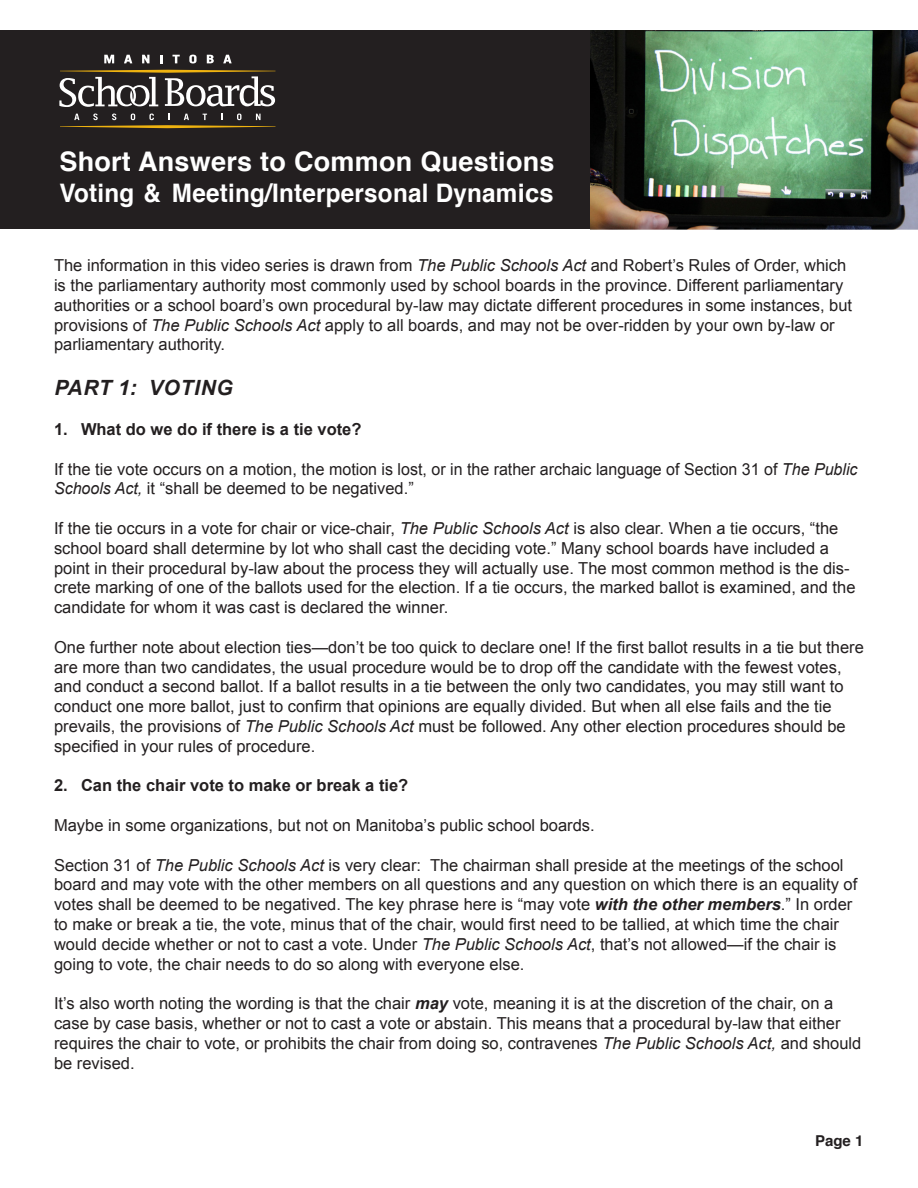
<style>
.page{position:relative;width:918px;height:1188px;background:#fff}
.page>*{position:absolute;margin:0;border:0;box-sizing:border-box;transform-origin:0 0}
.t1{font:700 27px "Helvetica";letter-spacing:.01em;color:#fff}
.t2{font:700 25.5px "Helvetica";letter-spacing:.01em;color:#fff;scale:.95 1}
.t3{font:italic 700 21px "Arial";letter-spacing:.035em;color:#231f20}
.t4{font:16.5px/19.8px "Arial";color:#231f20}
.t5{font:700 16.5px "Arial";color:#231f20}
.t6{font:700 15px "Helvetica";color:#231f20}
.s1{font-style:italic}
.s2{font-weight:700;font-style:italic}
</style>
<div class="page">
<div style="left:0;top:31px;width:918px;height:198px;background:#231f20"></div>
<svg style="left:104px;top:55px;width:10px;height:8px"></svg>
<svg style="left:124px;top:55px;width:8px;height:8px"></svg>
<svg style="left:142px;top:55px;width:8px;height:8px"></svg>
<svg style="left:160px;top:55px;width:3px;height:8px"></svg>
<svg style="left:173px;top:55px;width:7px;height:8px"></svg>
<svg style="left:189px;top:55px;width:8px;height:8px"></svg>
<svg style="left:207px;top:55px;width:7px;height:8px"></svg>
<svg style="left:223px;top:55px;width:9px;height:8px"></svg>
<svg style="left:60px;top:114px;width:216px;height:14px"></svg>
<svg style="left:59px;top:70px;width:217px;height:37px"></svg>
<img style="left:590px;top:30px;width:328px;height:199px">
<p class="t1" style="left:59px;top:140px;width:497px">Short Answers to Common Questions</p>
<p class="t2" style="left:59px;top:172px;width:522px">Voting &amp; Meeting/Interpersonal Dynamics</p>
<p class="t4" style="left:54px;top:256px;width:800px">The information in this video series is drawn from <span class="s1">The Public Schools Act</span> and Robert’s Rules of Order, which is the parliamentary authority most commonly used by school boards in the province. Different parliamentary authorities or a school board’s own procedural by-law may dictate different procedures in some instances, but provisions of <span class="s1">The Public Schools Act</span> apply to all boards, and may not be over-ridden by your own by-law or parliamentary authority.</p>
<p class="t3" style="left:54px;top:374px;width:180px">PART 1: VOTING</p>
<p class="t5" style="left:54px;top:418px;width:309px">1. What do we do if there is a tie vote?</p>
<p class="t4" style="left:54px;top:459px;width:805px">If the tie vote occurs on a motion, the motion is lost, or in the rather archaic language of Section 31 of <span class="s1">The Public<br>Schools Act,</span> it “shall be deemed to be negatived.”</p>
<p class="t4" style="left:54px;top:518px;width:803px">If the tie occurs in a vote for chair or vice-chair, <span class="s1">The Public Schools Act</span> is also clear. When a tie occurs, “the school board shall determine by lot who shall cast the deciding vote.” Many school boards have included a point in their procedural by-law about the process they will actually use. The most common method is the dis&shy;crete marking of one of the ballots used for the election. If a tie occurs, the marked ballot is examined, and the candidate for whom it was cast is declared the winner.</p>
<p class="t4" style="left:54px;top:637px;width:811px">One further note about election ties—don’t be too quick to declare one! If the first ballot results in a tie but there are more than two candidates, the usual procedure would be to drop off the candidate with the fewest votes, and conduct a second ballot. If a ballot results in a tie between the only two candidates, you may still want to conduct one more ballot, just to confirm that opinions are equally divided. But when all else fails and the tie prevails, the provisions of <span class="s1">The Public Schools Act</span> must be followed. Any other election procedures should be specified in your rules of procedure.</p>
<p class="t5" style="left:54px;top:774px;width:356px">2. Can the chair vote to make or break a tie?</p>
<p class="t4" style="left:54px;top:815px;width:542px">Maybe in some organizations, but not on Manitoba’s public school boards.</p>
<p class="t4" style="left:54px;top:855px;width:805px">Section 31 of <span class="s1">The Public Schools Act</span> is very clear: The chairman shall preside at the meetings of the school board and may vote with the other members on all questions and any question on which there is an equality of votes shall be deemed to be negatived. The key phrase here is “may vote <span class="s2">with the other members</span>.” In order to make or break a tie, the vote, minus that of the chair, would first need to be tallied, at which time the chair would decide whether or not to cast a vote. Under <span class="s1">The Public Schools Act</span>, that’s not allowed—if the chair is going to vote, the chair needs to do so along with everyone else.</p>
<p class="t4" style="left:54px;top:994px;width:809px">It’s also worth noting the wording is that the chair <span class="s2">may</span> vote, meaning it is at the discretion of the chair, on a case by case basis, whether or not to cast a vote or abstain. This means that a procedural by-law that either requires the chair to vote, or prohibits the chair from doing so, contravenes <span class="s1">The Public Schools Act,</span> and should be revised.</p>
<p class="t6" style="left:815px;top:1129px;width:50px">Page 1</p>
</div>
